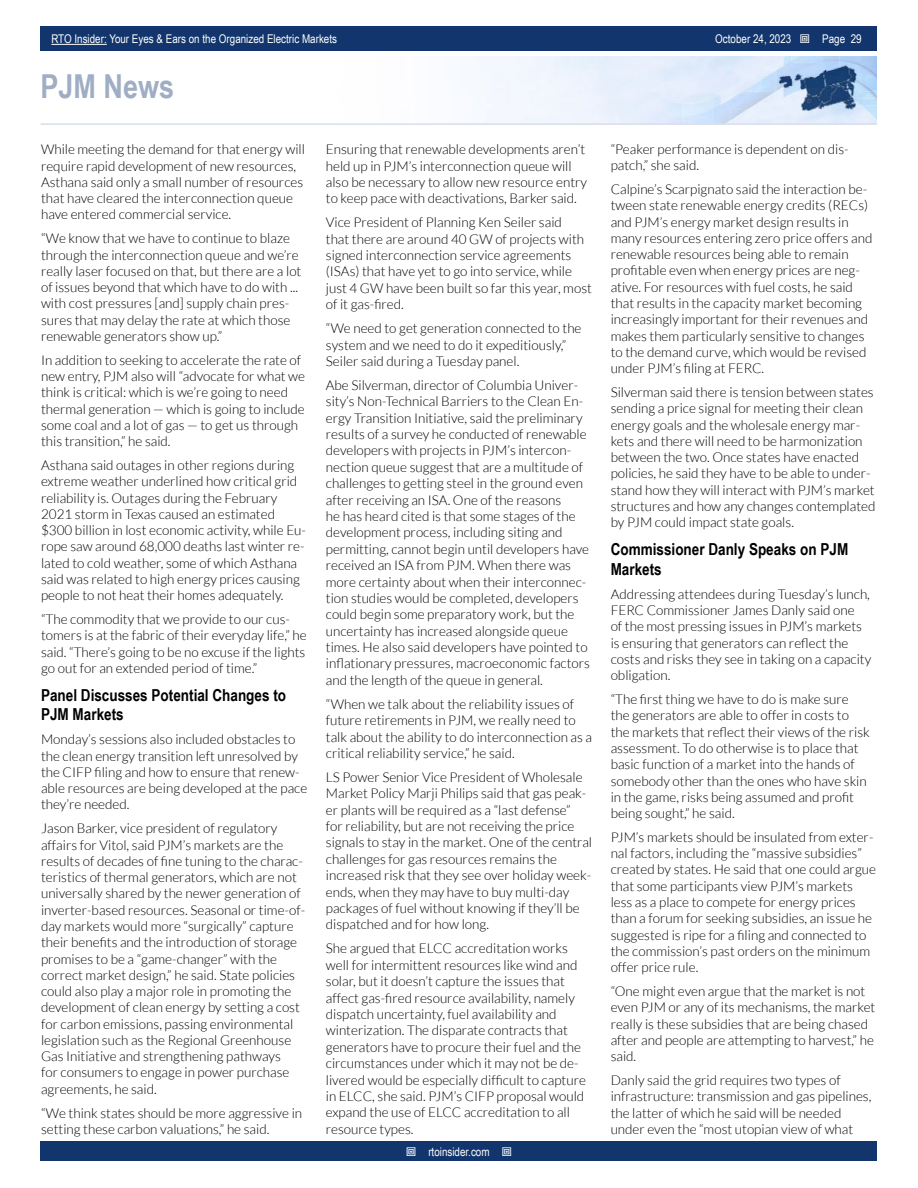
<style>
.page{position:relative;width:918px;height:1188px;background:#fff}
.page>*{position:absolute;margin:0;border:0;box-sizing:border-box;transform-origin:0 0}
.t1{font:700 33px "Arial Narrow";color:#a0aec4}
.t2{font:700 16.5px/20px "Arial Narrow";color:#000}
.t3{font:300 13.5px/16.4px "Lato";color:#000}
.t4{font:12px "Arial Narrow";color:#fff}
</style>
<div class="page">
<div style="left:41px;top:1142px;width:836px;height:19px;background:#11356c"></div>
<div style="left:41px;top:27px;width:836px;height:24px;background:#11356c"></div>
<hr style="left:51px;top:44px;width:56px;height:1px;background:#fff">
<img style="left:474px;top:56px;width:403px;height:67px">
<hr style="left:40px;top:123px;width:837px;height:2px;background:#d6deec">
<p class="t4" style="left:51px;top:30px;width:287px">RTO Insider: Your Eyes &amp; Ears on the Organized Electric Markets</p>
<p class="t4" style="left:715px;top:30px;width:78px">October 24, 2023</p>
<p class="t4" style="left:822px;top:30px;width:41px">Page 29</p>
<h1 class="t1" style="left:40px;top:61px;width:135px">PJM News</h1>
<p class="t3" style="left:41px;top:141px;width:265px">While meeting the demand for that energy will require rapid development of new resources, Asthana said only a small number of resources that have cleared the interconnection queue have entered commercial service.</p>
<p class="t3" style="left:41px;top:230px;width:262px">“We know that we have to continue to blaze through the interconnection queue and we’re really laser focused on that, but there are a lot of issues beyond that which have to do with ... with cost pressures [and] supply chain pres&shy;sures that may delay the rate at which those renewable generators show up.”</p>
<p class="t3" style="left:41px;top:352px;width:266px">In addition to seeking to accelerate the rate of new entry, PJM also will “advocate for what we think is critical: which is we’re going to need thermal generation — which is going to include some coal and a lot of gas — to get us through this transition,” he said.</p>
<p class="t3" style="left:41px;top:457px;width:267px">Asthana said outages in other regions during extreme weather underlined how critical grid reliability is. Outages during the February 2021 storm in Texas caused an estimated $300 billion in lost economic activity, while Eu&shy;rope saw around 68,000 deaths last winter re&shy;lated to cold weather, some of which Asthana said was related to high energy prices causing people to not heat their homes adequately.</p>
<p class="t3" style="left:41px;top:611px;width:267px">“The commodity that we provide to our cus&shy;tomers is at the fabric of their everyday life,” he said. “There’s going to be no excuse if the lights go out for an extended period of time.”</p>
<p class="t2" style="left:41px;top:684px;width:247px">Panel Discusses Potential Changes to<br>PJM Markets</p>
<p class="t3" style="left:41px;top:731px;width:268px">Monday’s sessions also included obstacles to the clean energy transition left unresolved by the CIFP filing and how to ensure that renew&shy;able resources are being developed at the pace they’re needed.</p>
<p class="t3" style="left:41px;top:820px;width:266px">Jason Barker, vice president of regulatory affairs for Vitol, said PJM’s markets are the results of decades of fine tuning to the charac&shy;teristics of thermal generators, which are not universally shared by the newer generation of inverter-based resources. Seasonal or time-of&shy;day markets would more “surgically” capture their benefits and the introduction of storage promises to be a “game-changer” with the correct market design,” he said. State policies could also play a major role in promoting the development of clean energy by setting a cost for carbon emissions, passing environmental legislation such as the Regional Greenhouse Gas Initiative and strengthening pathways<br>for consumers to engage in power purchase agreements, he said.</p>
<p class="t3" style="left:41px;top:1105px;width:263px">“We think states should be more aggressive in setting these carbon valuations,” he said.</p>
<p class="t3" style="left:326px;top:141px;width:263px">Ensuring that renewable developments aren’t held up in PJM’s interconnection queue will also be necessary to allow new resource entry to keep pace with deactivations, Barker said.</p>
<p class="t3" style="left:326px;top:214px;width:268px">Vice President of Planning Ken Seiler said<br>that there are around 40 GW of projects with signed interconnection service agreements (ISAs) that have yet to go into service, while just 4 GW have been built so far this year, most of it gas-fired.</p>
<p class="t3" style="left:326px;top:320px;width:257px">“We need to get generation connected to the system and we need to do it expeditiously,”<br>Seiler said during a Tuesday panel.</p>
<p class="t3" style="left:326px;top:377px;width:266px">Abe Silverman, director of Columbia Univer&shy;sity’s Non-Technical Barriers to the Clean En&shy;ergy Transition Initiative, said the preliminary results of a survey he conducted of renewable developers with projects in PJM’s intercon&shy;nection queue suggest that are a multitude of challenges to getting steel in the ground even after receiving an ISA. One of the reasons<br>he has heard cited is that some stages of the development process, including siting and permitting, cannot begin until developers have received an ISA from PJM. When there was more certainty about when their interconnec&shy;tion studies would be completed, developers could begin some preparatory work, but the uncertainty has increased alongside queue times. He also said developers have pointed to inflationary pressures, macroeconomic factors and the length of the queue in general.</p>
<p class="t3" style="left:326px;top:696px;width:268px">“When we talk about the reliability issues of future retirements in PJM, we really need to talk about the ability to do interconnection as a critical reliability service,” he said.</p>
<p class="t3" style="left:326px;top:769px;width:268px">LS Power Senior Vice President of Wholesale Market Policy Marji Philips said that gas peak&shy;er plants will be required as a “last defense”<br>for reliability, but are not receiving the price signals to stay in the market. One of the central challenges for gas resources remains the increased risk that they see over holiday week&shy;ends, when they may have to buy multi-day packages of fuel without knowing if they’ll be dispatched and for how long.</p>
<p class="t3" style="left:326px;top:940px;width:262px">She argued that ELCC accreditation works well for intermittent resources like wind and solar, but it doesn’t capture the issues that affect gas-fired resource availability, namely dispatch uncertainty, fuel availability and winterization. The disparate contracts that generators have to procure their fuel and the circumstances under which it may not be de&shy;livered would be especially difficult to capture in ELCC, she said. PJM’s CIFP proposal would expand the use of ELCC accreditation to all resource types.</p>
<p class="t4" style="left:428px;top:1143px;width:63px">rtoinsider.com</p>
<p class="t3" style="left:611px;top:141px;width:239px">“Peaker performance is dependent on dis&shy;patch,” she said.</p>
<p class="t3" style="left:611px;top:181px;width:263px">Calpine’s Scarpignato said the interaction be&shy;tween state renewable energy credits (RECs) and PJM’s energy market design results in many resources entering zero price offers and renewable resources being able to remain profitable even when energy prices are neg&shy;ative. For resources with fuel costs, he said that results in the capacity market becoming increasingly important for their revenues and makes them particularly sensitive to changes to the demand curve, which would be revised under PJM’s filing at FERC.</p>
<p class="t3" style="left:611px;top:384px;width:266px">Silverman said there is tension between states sending a price signal for meeting their clean energy goals and the wholesale energy mar&shy;kets and there will need to be harmonization between the two. Once states have enacted policies, he said they have to be able to under&shy;stand how they will interact with PJM’s market structures and how any changes contemplated by PJM could impact state goals.</p>
<p class="t2" style="left:611px;top:539px;width:239px">Commissioner Danly Speaks on PJM<br>Markets</p>
<p class="t3" style="left:611px;top:586px;width:262px">Addressing attendees during Tuesday’s lunch, FERC Commissioner James Danly said one<br>of the most pressing issues in PJM’s markets is ensuring that generators can reflect the costs and risks they see in taking on a capacity obligation.</p>
<p class="t3" style="left:611px;top:691px;width:261px">“The first thing we have to do is make sure the generators are able to offer in costs to the markets that reflect their views of the risk assessment. To do otherwise is to place that basic function of a market into the hands of somebody other than the ones who have skin in the game, risks being assumed and profit being sought,” he said.</p>
<p class="t3" style="left:611px;top:829px;width:267px">PJM’s markets should be insulated from exter&shy;nal factors, including the “massive subsidies” created by states. He said that one could argue that some participants view PJM’s markets less as a place to compete for energy prices than a forum for seeking subsidies, an issue he suggested is ripe for a filing and connected to the commission’s past orders on the minimum offer price rule.</p>
<p class="t3" style="left:611px;top:983px;width:266px">“One might even argue that the market is not even PJM or any of its mechanisms, the market really is these subsidies that are being chased after and people are attempting to harvest,” he said.</p>
<p class="t3" style="left:611px;top:1072px;width:262px">Danly said the grid requires two types of infrastructure: transmission and gas pipelines, the latter of which he said will be needed under even the “most utopian view of what</p>
</div>
